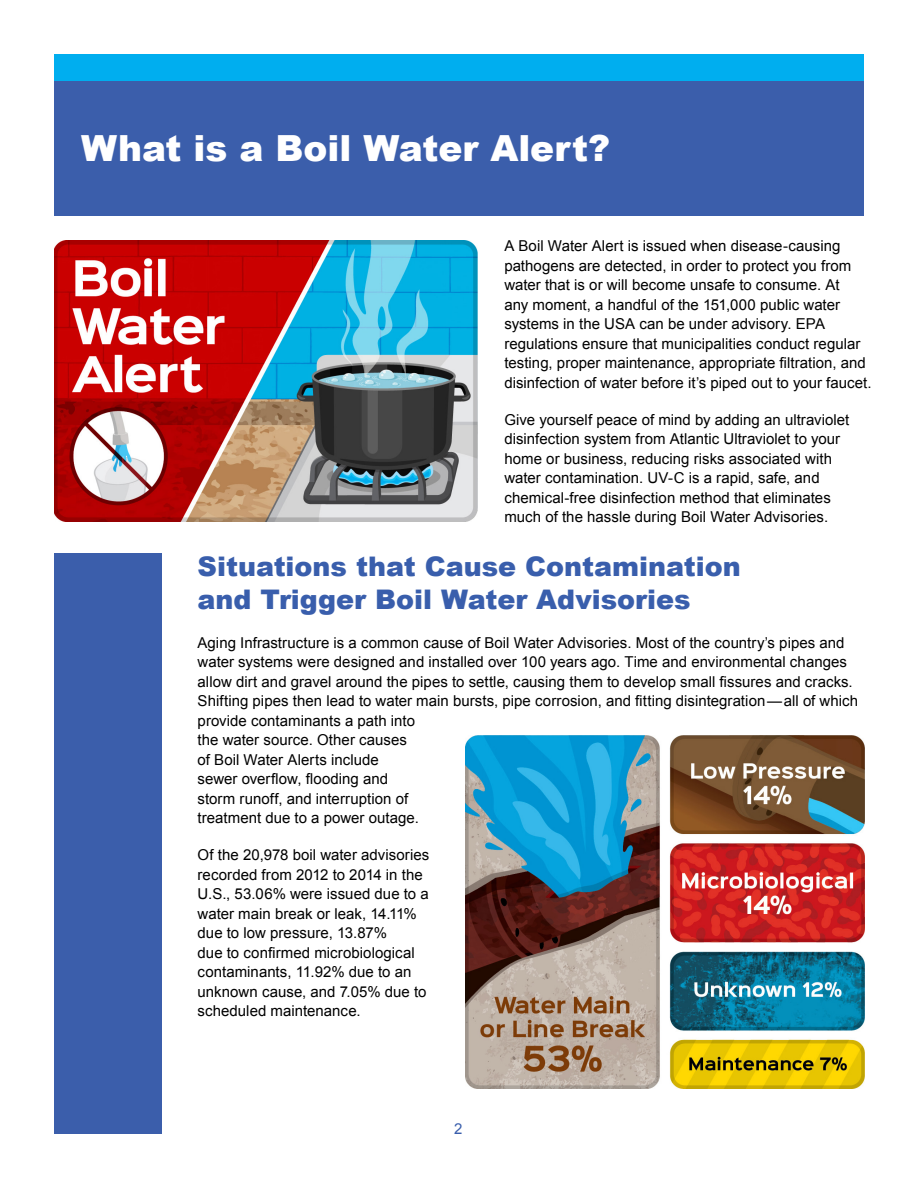
<style>
.page{position:relative;width:918px;height:1188px;background:#fff}
.page>*{position:absolute;margin:0;border:0;box-sizing:border-box;transform-origin:0 0}
.t1{font:900 36px "Arial";color:#fff}
.t2{font:900 27px/32.4px "Arial";color:#395eac}
.t3{font:15px/19.5px "Arial";letter-spacing:.005em;color:#000}
.t4{font:15px "Arial";color:#395eac}
</style>
<div class="page">
<div style="left:54px;top:554px;width:108px;height:580px;background:#3b5eab"></div>
<div style="left:54px;top:54px;width:810px;height:27px;background:#00aeef"></div>
<div style="left:54px;top:81px;width:810px;height:135px;background:#3b5eab"></div>
<img style="left:54px;top:240px;width:423px;height:282px">
<img style="left:465px;top:735px;width:399px;height:354px">
<h1 class="t1" style="left:81px;top:122px;width:531px">What is a Boil Water Alert?</h1>
<p class="t3" style="left:504px;top:236px;width:369px">A Boil Water Alert is issued when disease-causing pathogens are detected, in order to protect you from water that is or will become unsafe to consume. At<br>any moment, a handful of the 151,000 public water systems in the USA can be under advisory. EPA regulations ensure that municipalities conduct regular testing, proper maintenance, appropriate filtration, and disinfection of water before it’s piped out to your faucet.</p>
<p class="t3" style="left:504px;top:410px;width:347px">Give yourself peace of mind by adding an ultraviolet disinfection system from Atlantic Ultraviolet to your home or business, reducing risks associated with water contamination. UV-C is a rapid, safe, and chemical-free disinfection method that eliminates much of the hassle during Boil Water Advisories.</p>
<h2 class="t2" style="left:198px;top:550px;width:545px">Situations that Cause Contamination and Trigger Boil Water Advisories</h2>
<p class="t3" style="left:198px;top:633px;width:662px">Aging Infrastructure is a common cause of Boil Water Advisories. Most of the country’s pipes and water systems were designed and installed over 100 years ago. Time and environmental changes allow dirt and gravel around the pipes to settle, causing them to develop small fissures and cracks.<br>Shifting pipes then lead to water main bursts, pipe corrosion, and fitting disintegration—all of which provide contaminants a path into<br>the water source. Other causes<br>of Boil Water Alerts include<br>sewer overflow, flooding and<br>storm runoff, and interruption of<br>treatment due to a power outage.</p>
<p class="t3" style="left:198px;top:845px;width:233px">Of the 20,978 boil water advisories recorded from 2012 to 2014 in the<br>U.S., 53.06% were issued due to a water main break or leak, 14.11% due to low pressure, 13.87%<br>due to confirmed microbiological contaminants, 11.92% due to an unknown cause, and 7.05% due to scheduled maintenance.</p>
<p class="t4" style="left:454px;top:1119px;width:10px">2</p>
</div>
